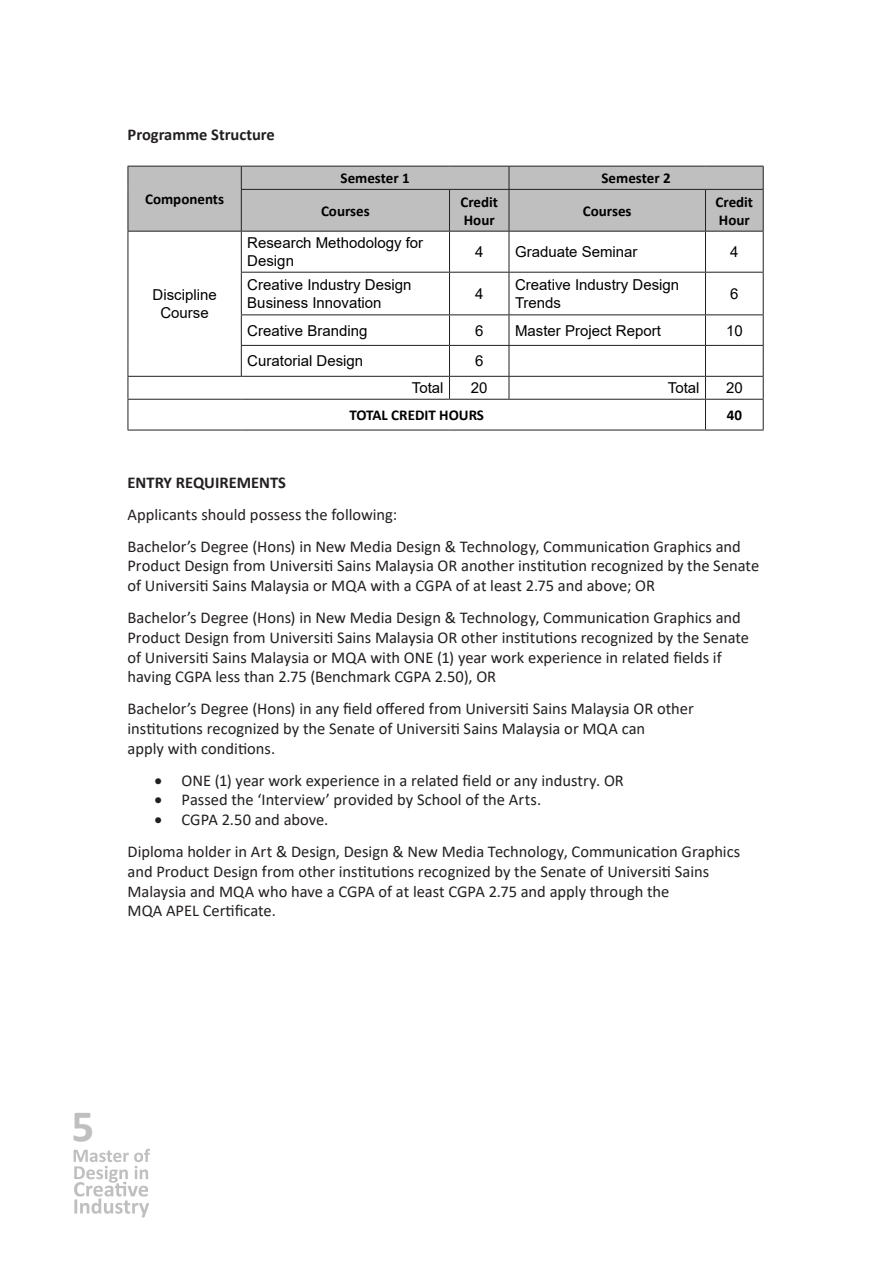
<style>
.page{position:relative;width:893px;height:1263px;background:#fff}
.page>*{position:absolute;margin:0;border:0;box-sizing:border-box;transform-origin:0 0}
.Column_Header_Title{font:700 45px "Calibri";color:#bfbfbf}
.Body_Text{font:16.5px/19.8px "Calibri";letter-spacing:-.005em;color:#231f20}
.Level_1{font:700 16.5px "Calibri";color:#231f20}
.t1{font:15px/18px "Arial";color:#000}
.Column_Header_Title-2{font:700 15px/18px "Calibri";color:#000}
</style>
<div class="page">
<div style="left:128px;top:166px;width:636px;height:65px;background:#bfbfbf"></div>
<hr style="left:128px;top:189px;width:1px;height:42px;background:#231f20">
<hr style="left:241px;top:189px;width:208px;height:1px;background:#231f20">
<hr style="left:241px;top:190px;width:1px;height:41px;background:#231f20">
<hr style="left:449px;top:189px;width:60px;height:1px;background:#231f20">
<hr style="left:449px;top:190px;width:1px;height:41px;background:#231f20">
<hr style="left:509px;top:189px;width:196px;height:1px;background:#231f20">
<hr style="left:509px;top:190px;width:1px;height:41px;background:#231f20">
<hr style="left:705px;top:189px;width:59px;height:1px;background:#231f20">
<hr style="left:705px;top:190px;width:1px;height:41px;background:#231f20">
<hr style="left:763px;top:190px;width:1px;height:41px;background:#231f20">
<hr style="left:128px;top:231px;width:113px;height:1px;background:#231f20">
<hr style="left:128px;top:232px;width:1px;height:40px;background:#231f20">
<hr style="left:241px;top:231px;width:208px;height:1px;background:#231f20">
<hr style="left:241px;top:232px;width:1px;height:40px;background:#231f20">
<hr style="left:449px;top:231px;width:60px;height:1px;background:#231f20">
<hr style="left:449px;top:232px;width:1px;height:40px;background:#231f20">
<hr style="left:509px;top:231px;width:196px;height:1px;background:#231f20">
<hr style="left:509px;top:232px;width:1px;height:40px;background:#231f20">
<hr style="left:705px;top:231px;width:59px;height:1px;background:#231f20">
<hr style="left:705px;top:232px;width:1px;height:40px;background:#231f20">
<hr style="left:763px;top:232px;width:1px;height:40px;background:#231f20">
<hr style="left:128px;top:272px;width:1px;height:43px;background:#231f20">
<hr style="left:241px;top:272px;width:208px;height:1px;background:#231f20">
<hr style="left:241px;top:273px;width:1px;height:41px;background:#231f20">
<hr style="left:449px;top:272px;width:60px;height:1px;background:#231f20">
<hr style="left:449px;top:273px;width:1px;height:41px;background:#231f20">
<hr style="left:509px;top:272px;width:196px;height:1px;background:#231f20">
<hr style="left:509px;top:273px;width:1px;height:41px;background:#231f20">
<hr style="left:705px;top:272px;width:59px;height:1px;background:#231f20">
<hr style="left:705px;top:273px;width:1px;height:41px;background:#231f20">
<hr style="left:763px;top:273px;width:1px;height:41px;background:#231f20">
<hr style="left:128px;top:315px;width:1px;height:30px;background:#231f20">
<hr style="left:241px;top:314px;width:208px;height:1px;background:#231f20">
<hr style="left:241px;top:315px;width:1px;height:30px;background:#231f20">
<hr style="left:449px;top:314px;width:60px;height:1px;background:#231f20">
<hr style="left:449px;top:315px;width:1px;height:30px;background:#231f20">
<hr style="left:509px;top:314px;width:196px;height:1px;background:#231f20">
<hr style="left:509px;top:315px;width:1px;height:30px;background:#231f20">
<hr style="left:705px;top:314px;width:59px;height:1px;background:#231f20">
<hr style="left:705px;top:315px;width:1px;height:30px;background:#231f20">
<hr style="left:763px;top:315px;width:1px;height:30px;background:#231f20">
<hr style="left:128px;top:345px;width:1px;height:31px;background:#231f20">
<hr style="left:241px;top:345px;width:208px;height:1px;background:#231f20">
<hr style="left:241px;top:346px;width:1px;height:30px;background:#231f20">
<hr style="left:449px;top:345px;width:60px;height:1px;background:#231f20">
<hr style="left:449px;top:346px;width:1px;height:30px;background:#231f20">
<hr style="left:509px;top:345px;width:196px;height:1px;background:#231f20">
<hr style="left:509px;top:346px;width:1px;height:30px;background:#231f20">
<hr style="left:705px;top:345px;width:59px;height:1px;background:#231f20">
<hr style="left:705px;top:346px;width:1px;height:30px;background:#231f20">
<hr style="left:763px;top:346px;width:1px;height:30px;background:#231f20">
<hr style="left:128px;top:376px;width:113px;height:1px;background:#231f20">
<svg style="left:128px;top:377px;width:1px;height:22px"></svg>
<hr style="left:241px;top:376px;width:208px;height:1px;background:#231f20">
<hr style="left:449px;top:376px;width:60px;height:1px;background:#231f20">
<svg style="left:449px;top:377px;width:1px;height:22px"></svg>
<hr style="left:509px;top:376px;width:196px;height:1px;background:#231f20">
<svg style="left:509px;top:377px;width:1px;height:22px"></svg>
<hr style="left:705px;top:376px;width:59px;height:1px;background:#231f20">
<svg style="left:705px;top:377px;width:1px;height:22px"></svg>
<svg style="left:763px;top:377px;width:1px;height:22px"></svg>
<hr style="left:128px;top:399px;width:113px;height:1px;background:#231f20">
<hr style="left:128px;top:400px;width:1px;height:30px;background:#231f20">
<hr style="left:241px;top:399px;width:208px;height:1px;background:#231f20">
<hr style="left:449px;top:399px;width:60px;height:1px;background:#231f20">
<hr style="left:509px;top:399px;width:196px;height:1px;background:#231f20">
<hr style="left:705px;top:399px;width:59px;height:1px;background:#231f20">
<hr style="left:705px;top:400px;width:1px;height:30px;background:#231f20">
<hr style="left:763px;top:400px;width:1px;height:30px;background:#231f20">
<hr style="left:128px;top:430px;width:113px;height:1px;background:#231f20">
<hr style="left:241px;top:430px;width:208px;height:1px;background:#231f20">
<hr style="left:449px;top:430px;width:60px;height:1px;background:#231f20">
<hr style="left:509px;top:430px;width:196px;height:1px;background:#231f20">
<hr style="left:705px;top:430px;width:59px;height:1px;background:#231f20">
<svg style="left:74px;top:1149px;width:76px;height:68px"></svg>
<p class="Level_1" style="left:128px;top:123px;width:149px">Programme Structure</p>
<p class="Column_Header_Title-2" style="left:145px;top:190px;width:81px">Components</p>
<p class="Column_Header_Title-2" style="left:341px;top:169px;width:71px">Semester 1</p>
<p class="Column_Header_Title-2" style="left:602px;top:169px;width:71px">Semester 2</p>
<p class="Column_Header_Title-2" style="left:321px;top:202px;width:50px">Courses</p>
<p class="Column_Header_Title-2" style="left:460px;top:193px;width:39px">Credit<br>Hour</p>
<p class="Column_Header_Title-2" style="left:583px;top:202px;width:50px">Courses</p>
<p class="Column_Header_Title-2" style="left:716px;top:193px;width:39px">Credit<br>Hour</p>
<p class="t1" style="left:153px;top:286px;width:66px;text-align:center">Discipline<br>Course</p>
<p class="t1" style="left:247px;top:234px;width:177px">Research Methodology for<br>Design</p>
<p class="t1" style="left:475px;top:243px;width:10px">4</p>
<p class="t1" style="left:515px;top:243px;width:124px">Graduate Seminar</p>
<p class="t1" style="left:730px;top:243px;width:10px">4</p>
<p class="t1" style="left:247px;top:276px;width:166px">Creative Industry Design<br>Business Innovation</p>
<p class="t1" style="left:475px;top:285px;width:10px">4</p>
<p class="t1" style="left:515px;top:276px;width:166px">Creative Industry Design<br>Trends</p>
<p class="t1" style="left:730px;top:285px;width:10px">6</p>
<p class="t1" style="left:247px;top:321px;width:122px">Creative Branding</p>
<p class="t1" style="left:475px;top:321px;width:10px">6</p>
<p class="t1" style="left:515px;top:321px;width:147px">Master Project Report</p>
<p class="t1" style="left:726px;top:321px;width:18px">10</p>
<p class="t1" style="left:247px;top:352px;width:117px">Curatorial Design</p>
<p class="t1" style="left:475px;top:352px;width:10px">6</p>
<p class="t1" style="left:412px;top:379px;width:33px">Total</p>
<p class="t1" style="left:471px;top:379px;width:18px">20</p>
<p class="t1" style="left:668px;top:379px;width:33px">Total</p>
<p class="t1" style="left:726px;top:379px;width:18px">20</p>
<p class="Column_Header_Title-2" style="left:349px;top:406px;width:136px">TOTAL CREDIT HOURS</p>
<p class="Column_Header_Title-2" style="left:727px;top:406px;width:17px">40</p>
<p class="Level_1" style="left:128px;top:471px;width:160px">ENTRY REQUIREMENTS</p>
<p class="Body_Text" style="left:128px;top:504px;width:271px">Applicants should possess the following:</p>
<p class="Body_Text" style="left:128px;top:536px;width:633px">Bachelor’s Degree (Hons) in New Media Design &amp; Technology, Communication Graphics and<br>Product Design from Universiti Sains Malaysia OR another institution recognized by the Senate of Universiti Sains Malaysia or MQA with a CGPA of at least 2.75 and above; OR</p>
<p class="Body_Text" style="left:128px;top:607px;width:623px">Bachelor’s Degree (Hons) in New Media Design &amp; Technology, Communication Graphics and Product Design from Universiti Sains Malaysia OR other institutions recognized by the Senate of Universiti Sains Malaysia or MQA with ONE (1) year work experience in related fields if having CGPA less than 2.75 (Benchmark CGPA 2.50), OR</p>
<p class="Body_Text" style="left:128px;top:698px;width:568px">Bachelor’s Degree (Hons) in any field offered from Universiti Sains Malaysia OR other institutions recognized by the Senate of Universiti Sains Malaysia or MQA can<br>apply with conditions.</p>
<p class="Body_Text" style="left:155px;top:770px;width:471px">• ONE (1) year work experience in a related field or any industry. OR</p>
<p class="Body_Text" style="left:155px;top:790px;width:388px">• Passed the ‘Interview’ provided by School of the Arts.</p>
<p class="Body_Text" style="left:155px;top:809px;width:175px">• CGPA 2.50 and above.</p>
<p class="Body_Text" style="left:128px;top:841px;width:614px">Diploma holder in Art &amp; Design, Design &amp; New Media Technology, Communication Graphics and Product Design from other institutions recognized by the Senate of Universiti Sains Malaysia and MQA who have a CGPA of at least CGPA 2.75 and apply through the<br>MQA APEL Certificate.</p>
<p class="Column_Header_Title" style="left:72px;top:1094px;width:24px">5</p>
</div>
